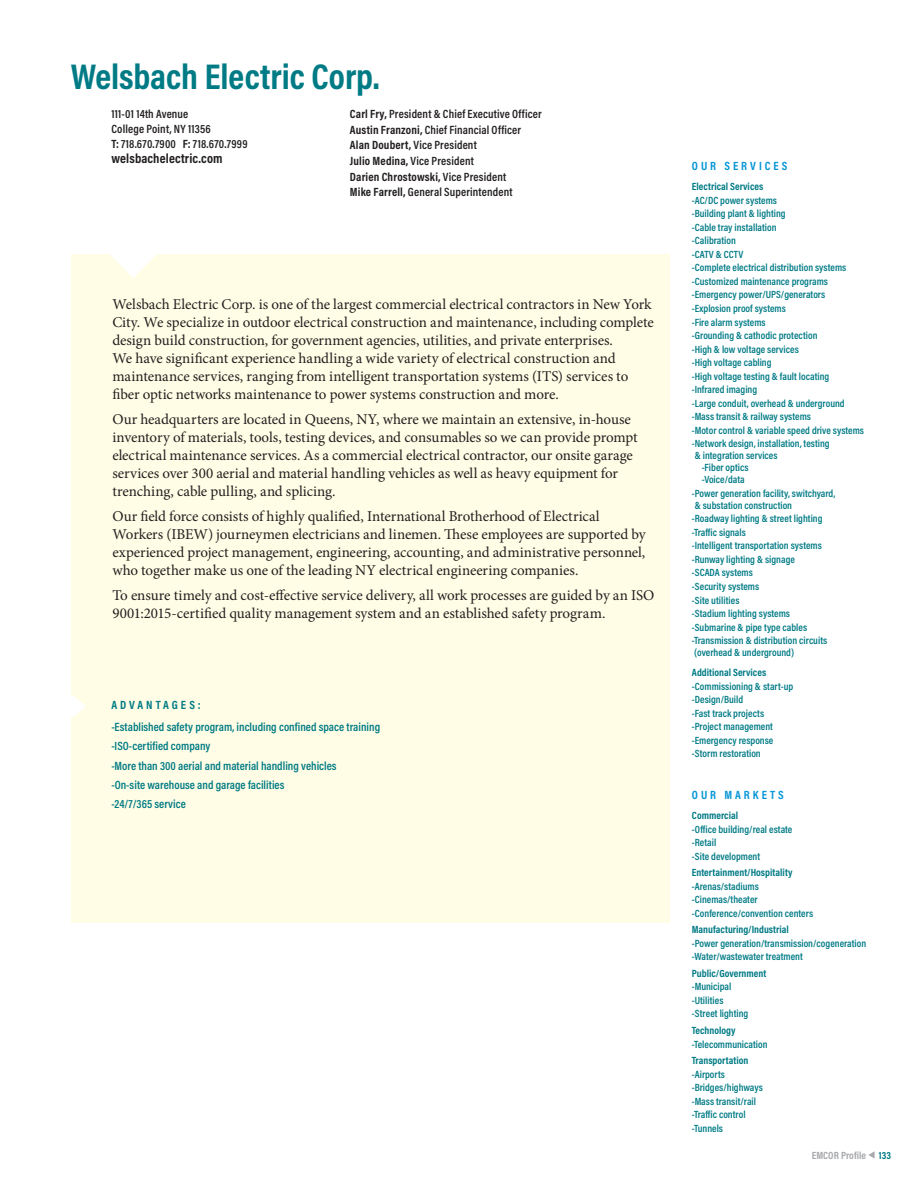
<style>
.page{position:relative;width:918px;height:1188px;background:#fff}
.page>*{position:absolute;margin:0;border:0;box-sizing:border-box;transform-origin:0 0}
.t1{font:700 36px "Acumin Pro Cond";color:#007b85}
.COMPANY_BIO{font:15px/18px "Minion Pro";letter-spacing:-.005em;color:#231f20}
.t2{font:700 13.5px "Acumin Pro Cond";letter-spacing:.01em;color:#231f20}
.t3{font:600 12px/15px "Acumin Pro Cond";letter-spacing:.015em;color:#231f20}
.ADVANTAGES_TEXT{font:600 12px "Acumin Pro Cond";color:#007b85}
.t4{font:700 12px "Acumin Pro Cond";letter-spacing:.015em;color:#231f20}
.HEADLINE{font:700 12px "Acumin Pro Cond";letter-spacing:.25em;color:#0696d7}
.Advantages_Bold{font:700 12px "Acumin Pro Cond";letter-spacing:.245em;color:#007b85}
.BODY{font:600 10.5px/12px "Acumin Pro Cond";color:#007b85}
.SUBHEAD{font:700 10.5px "Acumin Pro Cond";color:#007b85}
.t5{font:700 10.5px "Acumin Pro Cond";color:#a8a9ad}
.s1{font-weight:700}
.s2{font-weight:600}
.s3{color:#007b85}
</style>
<div class="page">
<svg style="left:868px;top:1151px;width:7px;height:8px"></svg>
<div style="left:71px;top:255px;width:598px;height:668px;background:#fffde5"></div>
<svg style="left:89px;top:254px;width:86px;height:24px"></svg>
<svg style="left:71px;top:695px;width:14px;height:22px"></svg>
<p class="t1" style="left:71px;top:53px;width:310px">Welsbach Electric Corp.</p>
<p class="t3" style="left:350px;top:106px;width:193px"><span class="s1">Carl Fry,</span> President &amp; Chief Executive Officer</p>
<p class="t3" style="left:350px;top:122px;width:173px"><span class="s1">Austin Franzoni,</span> Chief Financial Officer</p>
<p class="t3" style="left:350px;top:137px;width:128px"><span class="s1">Alan Doubert,</span> Vice President</p>
<p class="t3" style="left:350px;top:153px;width:126px"><span class="s1">Julio Medina,</span> Vice President</p>
<p class="t4" style="left:350px;top:169px;width:158px">Darien Chrostowski, <span class="s2">Vice President</span></p>
<p class="t3" style="left:350px;top:184px;width:164px"><span class="s1">Mike Farrell,</span> General Superintendent</p>
<p class="t3" style="left:111px;top:106px;width:101px">111-01 14th Avenue<br>College Point, NY 11356</p>
<p class="t3" style="left:111px;top:136px;width:138px"><span class="s1">T:</span> 718.670.7900 <span class="s1">F:</span> 718.670.7999</p>
<p class="t2" style="left:111px;top:149px;width:113px">welsbachelectric.com</p>
<p class="COMPANY_BIO" style="left:112px;top:296px;width:543px">Welsbach Electric Corp. is one of the largest commercial electrical contractors in New York City. We specialize in outdoor electrical construction and maintenance, including complete design build construction, for government agencies, utilities, and private enterprises.<br>We have significant experience handling a wide variety of electrical construction and maintenance services, ranging from intelligent transportation systems (ITS) services to fiber optic networks maintenance to power systems construction and more.</p>
<p class="COMPANY_BIO" style="left:112px;top:410px;width:527px">Our headquarters are located in Queens, NY, where we maintain an extensive, in-house inventory of materials, tools, testing devices, and consumables so we can provide prompt electrical maintenance services. As a commercial electrical contractor, our onsite garage services over 300 aerial and material handling vehicles as well as heavy equipment for trenching, cable pulling, and splicing.</p>
<p class="COMPANY_BIO" style="left:112px;top:507px;width:535px">Our field force consists of highly qualified, International Brotherhood of Electrical Workers (IBEW) journeymen electricians and linemen. These employees are supported by experienced project management, engineering, accounting, and administrative personnel, who together make us one of the leading NY electrical engineering companies.</p>
<p class="COMPANY_BIO" style="left:112px;top:586px;width:543px">To ensure timely and cost-effective service delivery, all work processes are guided by an ISO<br>9001:2015-certified quality management system and an established safety program.</p>
<p class="Advantages_Bold" style="left:111px;top:697px;width:91px">ADVANTAGES:</p>
<p class="ADVANTAGES_TEXT" style="left:111px;top:719px;width:270px">-Established safety program, including confined space training</p>
<p class="ADVANTAGES_TEXT" style="left:111px;top:738px;width:100px">-ISO-certified company</p>
<p class="ADVANTAGES_TEXT" style="left:111px;top:758px;width:227px">-More than 300 aerial and material handling vehicles</p>
<p class="ADVANTAGES_TEXT" style="left:111px;top:777px;width:175px">-On-site warehouse and garage facilities</p>
<p class="ADVANTAGES_TEXT" style="left:111px;top:796px;width:76px">-24/7/365 service</p>
<p class="HEADLINE" style="left:692px;top:158px;width:97px">OUR SERVICES</p>
<p class="SUBHEAD" style="left:692px;top:180px;width:73px">Electrical Services</p>
<p class="BODY" style="left:692px;top:194px;width:87px">-AC/DC power systems</p>
<p class="BODY" style="left:692px;top:207px;width:95px">-Building plant &amp; lighting</p>
<p class="BODY" style="left:692px;top:221px;width:86px">-Cable tray installation</p>
<p class="BODY" style="left:692px;top:235px;width:45px">-Calibration</p>
<p class="BODY" style="left:692px;top:248px;width:53px">-CATV &amp; CCTV</p>
<p class="BODY" style="left:692px;top:262px;width:156px">-Complete electrical distribution systems</p>
<p class="BODY" style="left:692px;top:275px;width:138px">-Customized maintenance programs</p>
<p class="BODY" style="left:692px;top:289px;width:135px">-Emergency power/UPS/generators</p>
<p class="BODY" style="left:692px;top:302px;width:95px">-Explosion proof systems</p>
<p class="BODY" style="left:692px;top:316px;width:75px">-Fire alarm systems</p>
<p class="BODY" style="left:692px;top:329px;width:127px">-Grounding &amp; cathodic protection</p>
<p class="BODY" style="left:692px;top:343px;width:108px">-High &amp; low voltage services</p>
<p class="BODY" style="left:692px;top:356px;width:81px">-High voltage cabling</p>
<p class="BODY" style="left:692px;top:370px;width:139px">-High voltage testing &amp; fault locating</p>
<p class="BODY" style="left:692px;top:383px;width:67px">-Infrared imaging</p>
<p class="BODY" style="left:692px;top:397px;width:154px">-Large conduit, overhead &amp; underground</p>
<p class="BODY" style="left:692px;top:410px;width:121px">-Mass transit &amp; railway systems</p>
<p class="BODY" style="left:692px;top:424px;width:174px">-Motor control &amp; variable speed drive systems</p>
<p class="BODY" style="left:692px;top:437px;width:139px">-Network design, installation, testing &amp; integration services</p>
<p class="BODY" style="left:702px;top:461px;width:48px">-Fiber optics</p>
<p class="BODY" style="left:702px;top:473px;width:45px">-Voice/data</p>
<p class="BODY" style="left:692px;top:487px;width:145px">-Power generation facility, switchyard, &amp; substation construction</p>
<p class="BODY" style="left:692px;top:512px;width:132px">-Roadway lighting &amp; street lighting</p>
<p class="BODY" style="left:692px;top:526px;width:55px">-Traffic signals</p>
<p class="BODY" style="left:692px;top:540px;width:131px">-Intelligent transportation systems</p>
<p class="BODY" style="left:692px;top:553px;width:105px">-Runway lighting &amp; signage</p>
<p class="BODY" style="left:692px;top:567px;width:63px">-SCADA systems</p>
<p class="BODY" style="left:692px;top:580px;width:69px">-Security systems</p>
<p class="BODY" style="left:692px;top:594px;width:49px">-Site utilities</p>
<p class="BODY" style="left:692px;top:607px;width:100px">-Stadium lighting systems</p>
<p class="BODY" style="left:692px;top:621px;width:117px">-Submarine &amp; pipe type cables</p>
<p class="BODY" style="left:692px;top:634px;width:137px">-Transmission &amp; distribution circuits (overhead &amp; underground)</p>
<p class="SUBHEAD" style="left:692px;top:666px;width:76px">Additional Services</p>
<p class="BODY" style="left:692px;top:680px;width:103px">-Commissioning &amp; start-up</p>
<p class="BODY" style="left:692px;top:694px;width:53px">-Design/Build</p>
<p class="BODY" style="left:692px;top:707px;width:74px">-Fast track projects</p>
<p class="BODY" style="left:692px;top:721px;width:83px">-Project management</p>
<p class="BODY" style="left:692px;top:734px;width:83px">-Emergency response</p>
<p class="BODY" style="left:692px;top:748px;width:70px">-Storm restoration</p>
<p class="HEADLINE" style="left:692px;top:787px;width:93px">OUR MARKETS</p>
<p class="SUBHEAD" style="left:692px;top:808px;width:48px">Commercial</p>
<p class="BODY" style="left:692px;top:823px;width:102px">-Office building/real estate</p>
<p class="BODY" style="left:692px;top:836px;width:26px">-Retail</p>
<p class="BODY" style="left:692px;top:850px;width:70px">-Site development</p>
<p class="SUBHEAD" style="left:692px;top:866px;width:102px">Entertainment/Hospitality</p>
<p class="BODY" style="left:692px;top:880px;width:68px">-Arenas/stadiums</p>
<p class="BODY" style="left:692px;top:893px;width:67px">-Cinemas/theater</p>
<p class="BODY" style="left:692px;top:907px;width:123px">-Conference/convention centers</p>
<p class="SUBHEAD" style="left:692px;top:923px;width:98px">Manufacturing/Industrial</p>
<p class="BODY" style="left:692px;top:937px;width:176px">-Power generation/transmission/cogeneration</p>
<p class="BODY" style="left:692px;top:950px;width:112px">-Water/wastewater treatment</p>
<p class="SUBHEAD" style="left:692px;top:966px;width:76px">Public/Government</p>
<p class="BODY" style="left:692px;top:981px;width:41px">-Municipal</p>
<p class="BODY" style="left:692px;top:994px;width:33px">-Utilities</p>
<p class="BODY" style="left:692px;top:1008px;width:58px">-Street lighting</p>
<p class="SUBHEAD" style="left:692px;top:1023px;width:45px">Technology</p>
<p class="BODY" style="left:692px;top:1038px;width:77px">-Telecommunication</p>
<p class="SUBHEAD" style="left:692px;top:1054px;width:58px">Transportation</p>
<p class="BODY" style="left:692px;top:1068px;width:35px">-Airports</p>
<p class="BODY" style="left:692px;top:1081px;width:72px">-Bridges/highways</p>
<p class="BODY" style="left:692px;top:1095px;width:66px">-Mass transit/rail</p>
<p class="BODY" style="left:692px;top:1108px;width:55px">-Traffic control</p>
<p class="BODY" style="left:692px;top:1122px;width:33px">-Tunnels</p>
<p class="t5" style="left:812px;top:1148px;width:81px">EMCOR Profile <span class="s3">133</span></p>
</div>
